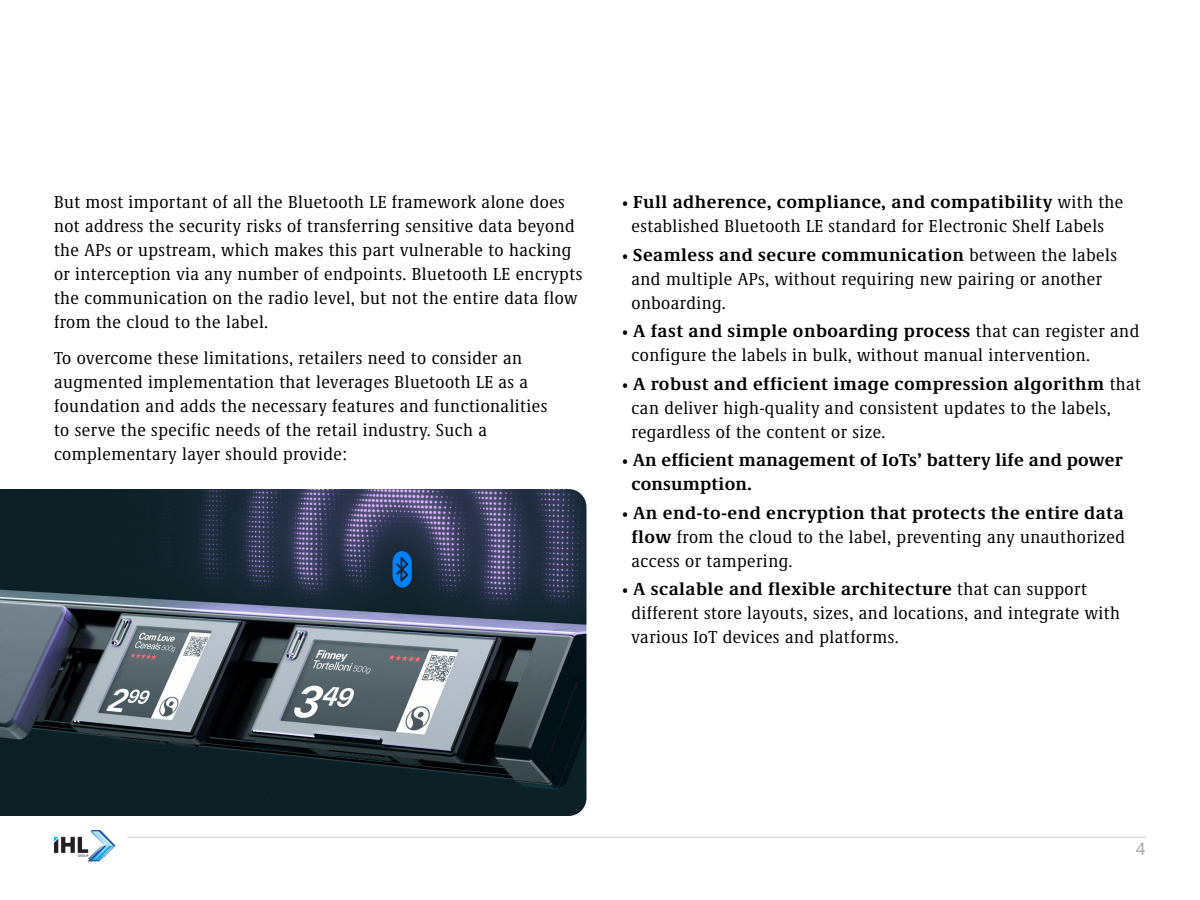
<style>
.page{position:relative;width:1200px;height:900px;background:#fff}
.page>*{position:absolute;margin:0;border:0;box-sizing:border-box;transform-origin:0 0}
._23_IHL_bullets{font:condensed 18px/24px "Demos Next Pro";letter-spacing:.025em;color:#000}
.IHL_BODY_2022{font:condensed 18px/24px "Demos Next Pro";letter-spacing:.025em;color:#000}
._23_IHL_bullets-2{font:700 18px/24px "Demos Next Pro";letter-spacing:.01em;color:#000}
.t1{font:18px "Helvetica Neue";color:#a8a9ad}
.s1{font-weight:700;font-stretch:normal}
.s2{font-weight:400;font-stretch:condensed}
</style>
<div class="page">
<img style="left:0;top:489px;width:586px;height:327px">
<img style="left:54px;top:830px;width:77px;height:32px">
<hr style="left:128px;top:837px;width:1018px;height:1px;background:#ccc">
<p class="IHL_BODY_2022" style="left:54px;top:190px;width:530px">But most important of all the Bluetooth LE framework alone does not address the security risks of transferring sensitive data beyond the APs or upstream, which makes this part vulnerable to hacking or interception via any number of endpoints. Bluetooth LE encrypts the communication on the radio level, but not the entire data flow from the cloud to the label.</p>
<p class="IHL_BODY_2022" style="left:54px;top:346px;width:495px">To overcome these limitations, retailers need to consider an augmented implementation that leverages Bluetooth LE as a foundation and adds the necessary features and functionalities to serve the specific needs of the retail industry. Such a complementary layer should provide:</p>
<p class="_23_IHL_bullets" style="left:622px;top:190px;width:502px;text-align:center">• <span class="s1">Full adherence, compliance, and compatibility</span> with the established Bluetooth LE standard for Electronic Shelf Labels</p>
<p class="_23_IHL_bullets" style="left:632px;top:242px;width:487px;text-indent:-9px">• <span class="s1">Seamless and secure communication</span> between the labels and multiple APs, without requiring new pairing or another onboarding.</p>
<p class="_23_IHL_bullets" style="left:632px;top:319px;width:509px;text-indent:-9px">• <span class="s1">A fast and simple onboarding process</span> that can register and configure the labels in bulk, without manual intervention.</p>
<p class="_23_IHL_bullets" style="left:632px;top:371px;width:511px;text-indent:-9px">• <span class="s1">A robust and efficient image compression algorithm</span> that can deliver high-quality and consistent updates to the labels, regardless of the content or size.</p>
<p class="_23_IHL_bullets-2" style="left:632px;top:447px;width:493px;text-indent:-9px"><span class="s2">•</span> An efficient management of IoTs’ battery life and power consumption.</p>
<p class="_23_IHL_bullets" style="left:632px;top:500px;width:495px;text-align:justify;text-indent:-9px">• <span class="s1">An end-to-end encryption that protects the entire data flow</span> from the cloud to the label, preventing any unauthorized access or tampering.</p>
<p class="_23_IHL_bullets" style="left:632px;top:577px;width:490px;text-indent:-9px">• <span class="s1">A scalable and flexible architecture</span> that can support different store layouts, sizes, and locations, and integrate with various IoT devices and platforms.</p>
<p class="t1" style="left:1136px;top:836px;width:12px">4</p>
</div>
